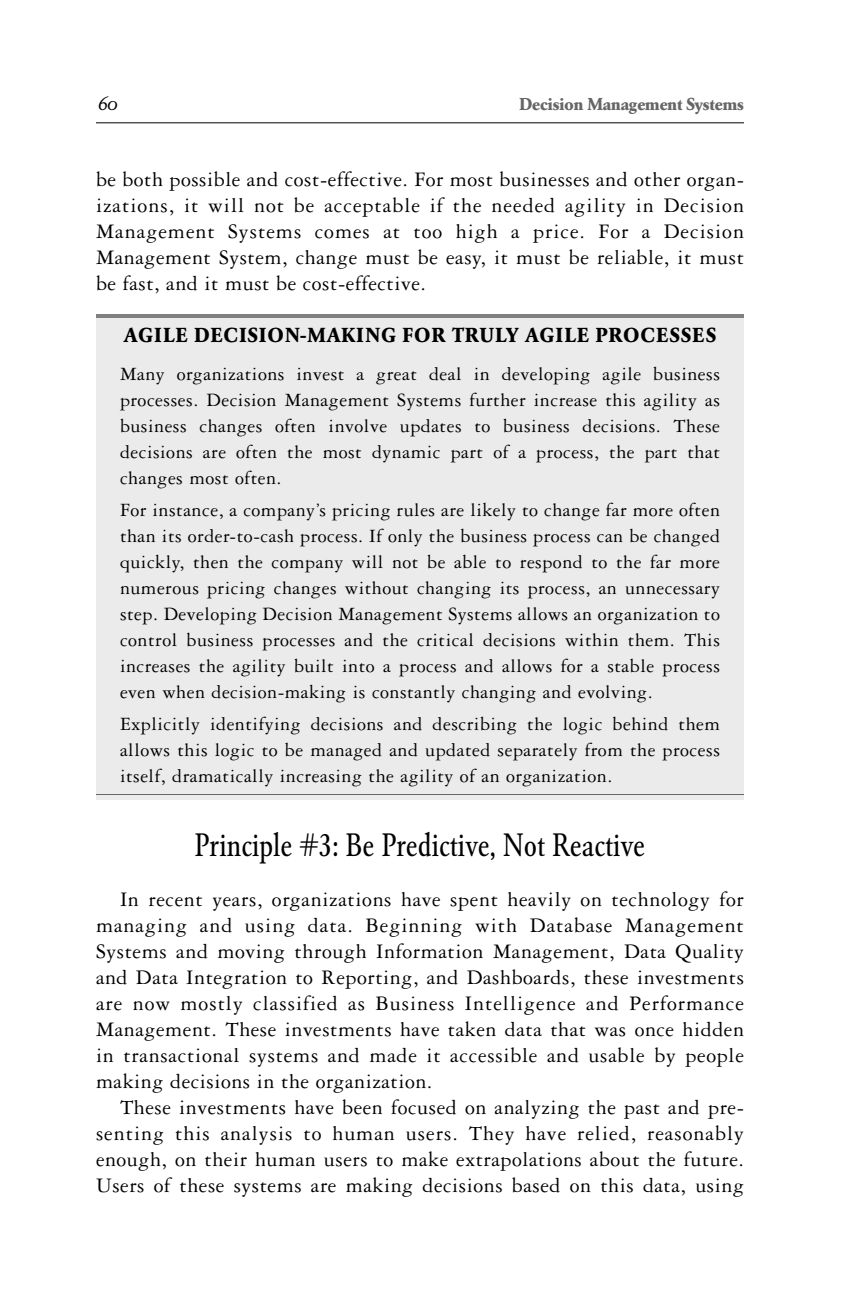
<style>
.page{position:relative;width:864px;height:1296px;background:#fff}
.page>*{position:absolute;margin:0;border:0;box-sizing:border-box;transform-origin:0 0}
.t1{font:condensed 32px "Garamond BE";color:#000}
.t2{font:22px/26px "Garamond Three";letter-spacing:.025em;color:#000;text-align:justify}
.t3{font:20px/26px "Garamond Three";letter-spacing:.025em;color:#000;text-align:justify}
.t4{font:700 20px "Garamond BE";letter-spacing:.07em;color:#000}
.t5{font:20px "Garamond BE Italic Os F";color:#000}
.t6{font:700 17px "Garamond BE";color:#666}
</style>
<div class="page">
<svg style="left:96px;top:122px;width:648px;height:678px"></svg>
<p class="t5" style="left:98px;top:95px;width:21px">60</p>
<p class="t6" style="left:519px;top:97px;width:226px">Decision Management Systems</p>
<p class="t2" style="left:96px;top:169px;width:650px">be both possible and cost-effective. For most businesses and other organ&shy;izations, it will not be acceptable if the needed agility in Decision Management Systems comes at too high a price. For a Decision Management System, change must be easy, it must be reliable, it must be fast, and it must be cost-effective.</p>
<p class="t4" style="left:124px;top:327px;width:594px">AGILE DECISION-MAKING FOR TRULY AGILE PROCESSES</p>
<p class="t3" style="left:120px;top:363px;width:602px">Many organizations invest a great deal in developing agile business processes. Decision Management Systems further increase this agility as business changes often involve updates to business decisions. These decisions are often the most dynamic part of a process, the part that changes most often.</p>
<p class="t3" style="left:120px;top:499px;width:602px">For instance, a company’s pricing rules are likely to change far more often than its order-to-cash process. If only the business process can be changed quickly, then the company will not be able to respond to the far more numerous pricing changes without changing its process, an unnecessary step. Developing Decision Management Systems allows an organization to control business processes and the critical decisions within them. This increases the agility built into a process and allows for a stable process even when decision-making is constantly changing and evolving.</p>
<p class="t3" style="left:120px;top:713px;width:602px">Explicitly identifying decisions and describing the logic behind them allows this logic to be managed and updated separately from the process itself, dramatically increasing the agility of an organization.</p>
<h1 class="t1" style="left:195px;top:831px;width:452px">Principle #3: Be Predictive, Not Reactive</h1>
<p class="t2" style="left:96px;top:888px;width:650px;text-indent:24px">In recent years, organizations have spent heavily on technology for managing and using data. Beginning with Database Management Systems and moving through Information Management, Data Quality and Data Integration to Reporting, and Dashboards, these investments are now mostly classified as Business Intelligence and Performance Management. These investments have taken data that was once hidden in transactional systems and made it accessible and usable by people making decisions in the organization.</p>
<p class="t2" style="left:96px;top:1096px;width:650px;text-indent:24px">These investments have been focused on analyzing the past and pre&shy;senting this analysis to human users. They have relied, reasonably enough, on their human users to make extrapolations about the future.<br>Users of these systems are making decisions based on this data, using</p>
</div>
